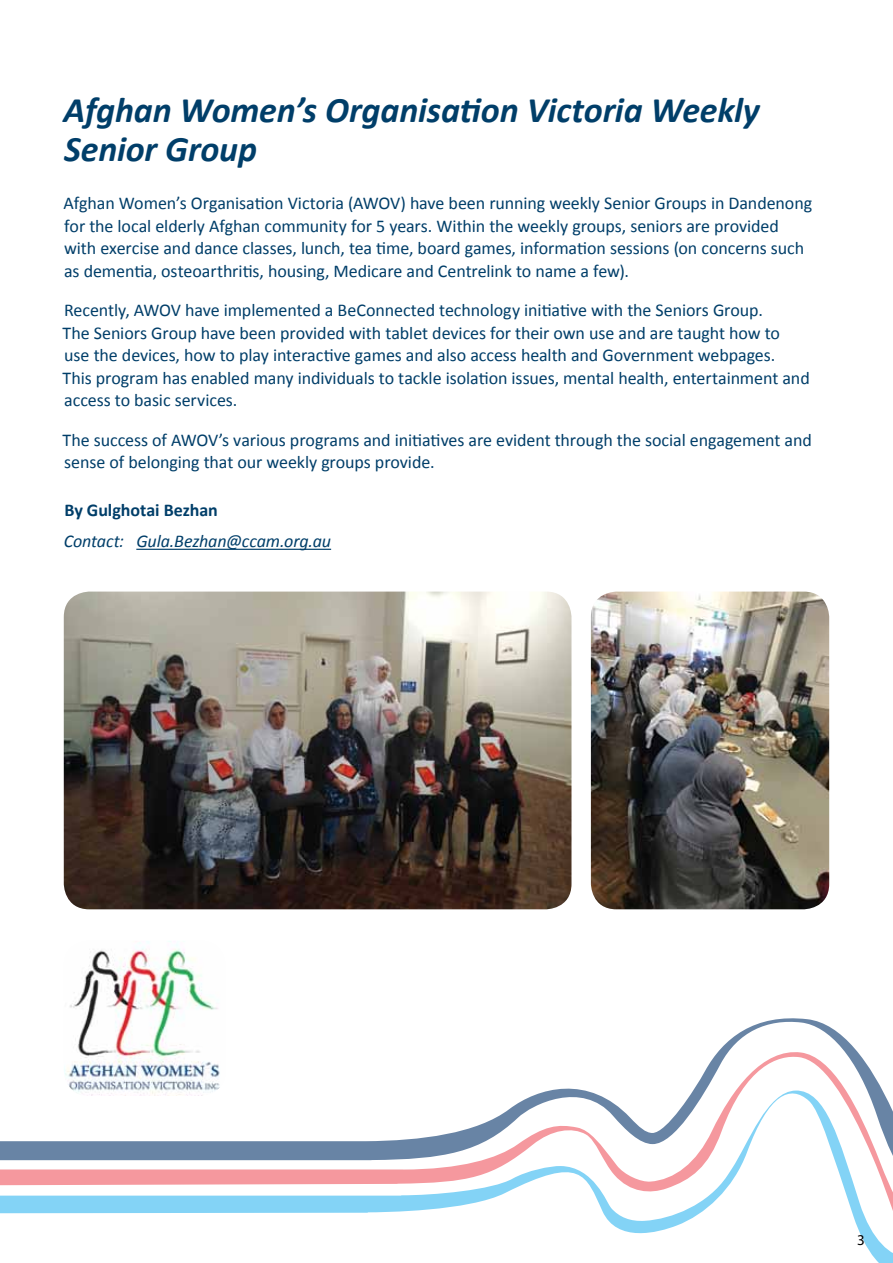
<style>
.page{position:relative;width:893px;height:1263px;background:#fff}
.page>*{position:absolute;margin:0;border:0;box-sizing:border-box;transform-origin:0 0}
.t1{font:italic 700 36px/39px "Calibri";letter-spacing:-.005em;color:#003e69}
.t2{font:18px/22.5px "Calibri";letter-spacing:-.005em;color:#003e69}
.t3{font:italic 18px "Calibri";letter-spacing:-.005em;color:#003e69}
.t4{font:700 18px "Calibri";letter-spacing:-.005em;color:#003e69}
.t5{font:15px "Myriad Pro";color:#000}
</style>
<div class="page">
<svg style="left:0;top:1178px;width:893px;height:60px"></svg>
<svg style="left:0;top:1018px;width:893px;height:160px"></svg>
<hr style="left:136px;top:549px;width:195px;height:1px;background:#003e69">
<img style="left:64px;top:591px;width:507px;height:318px">
<img style="left:591px;top:591px;width:238px;height:318px">
<img style="left:64px;top:941px;width:162px;height:155px">
<h1 class="t1" style="left:64px;top:89px;width:698px">Afghan Women’s Organisation Victoria Weekly<br>Senior Group</h1>
<p class="t2" style="left:64px;top:191px;width:750px">Afghan Women’s Organisation Victoria (AWOV) have been running weekly Senior Groups in Dandenong for the local elderly Afghan community for 5 years. Within the weekly groups, seniors are provided with exercise and dance classes, lunch, tea time, board games, information sessions (on concerns such as dementia, osteoarthritis, housing, Medicare and Centrelink to name a few).</p>
<p class="t2" style="left:63px;top:298px;width:749px">Recently, AWOV have implemented a BeConnected technology initiative with the Seniors Group.<br>The Seniors Group have been provided with tablet devices for their own use and are taught how to use the devices, how to play interactive games and also access health and Government webpages.<br>This program has enabled many individuals to tackle isolation issues, mental health, entertainment and access to basic services.</p>
<p class="t2" style="left:63px;top:428px;width:751px">The success of AWOV’s various programs and initiatives are evident through the social engagement and sense of belonging that our weekly groups provide.</p>
<p class="t4" style="left:64px;top:499px;width:155px">By Gulghotai Bezhan</p>
<p class="t3" style="left:64px;top:530px;width:269px">Contact: Gula.Bezhan@ccam.org.au</p>
<p class="t5" style="left:857px;top:1230px;width:9px">3</p>
</div>
